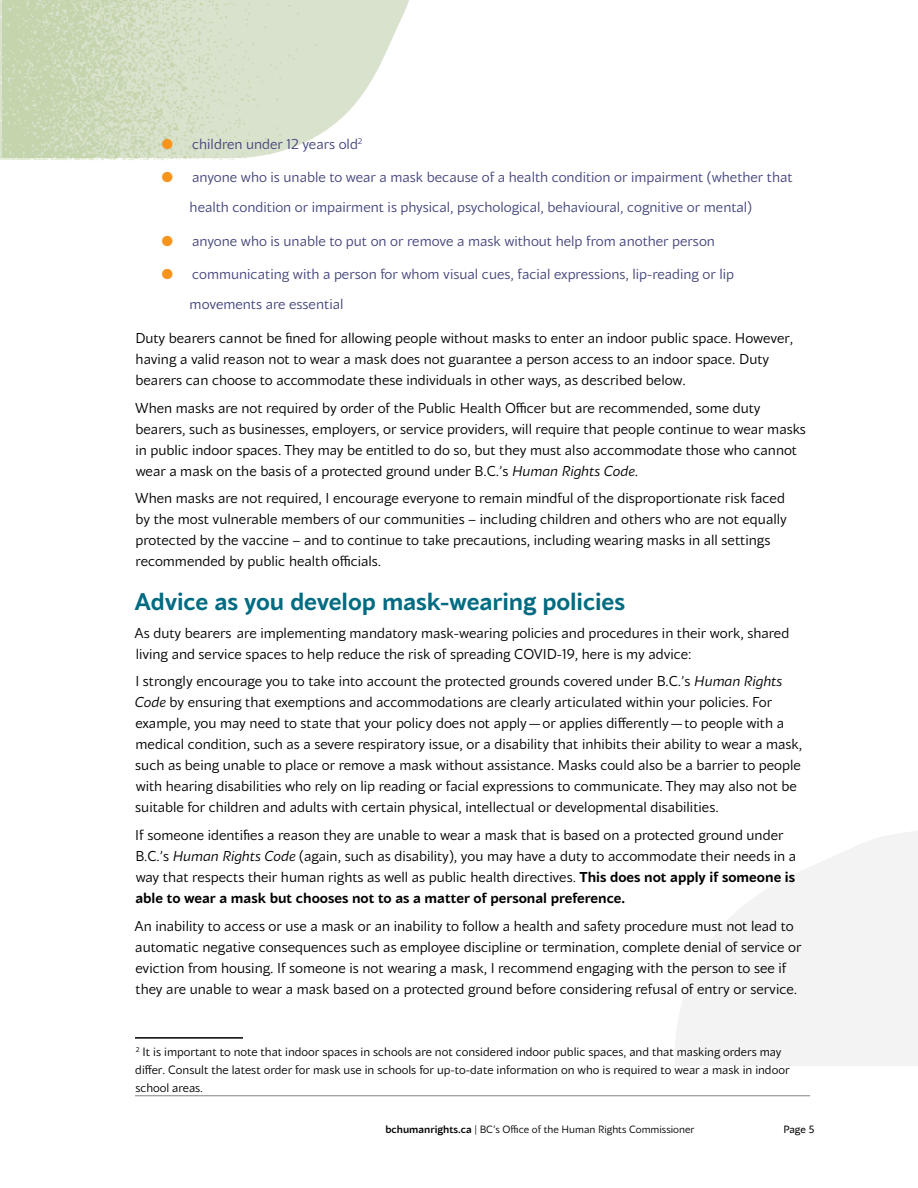
<style>
.page{position:relative;width:918px;height:1188px;background:#fff}
.page>*{position:absolute;margin:0;border:0;box-sizing:border-box;transform-origin:0 0}
.t1{font:700 24px "Blacker Sans Pro";letter-spacing:-.005em;color:#006b81}
.t2{font:14.25px/21px "Blacker Sans Pro";color:#000}
.t3{font:14.25px/30px "Blacker Sans Pro";color:#43457c}
.t4{font:12px/18px "Blacker Sans Pro";color:#000}
.t5{font:10.5px "Blacker Sans Pro";color:#000}
.t6{font:10.5px "Blacker Sans Pro";color:#000}
.s1{color:#f7941e}
.s2{font-style:italic}
.s3{font-weight:700}
.s4{font-weight:500}
</style>
<div class="page">
<svg style="left:675px;top:831px;width:243px;height:235px;fill:#f3f3f3"></svg>
<hr style="left:135px;top:1096px;width:675px;height:1px;background:#808285">
<img style="left:0;top:0;width:409px;height:160px">
<hr style="left:135px;top:1037px;width:108px;height:2px;background:#000">
<p class="t3" style="left:162px;top:129px;width:202px"><span class="s1">●</span> children under 12 years old<sup>2</sup></p>
<p class="t3" style="left:190px;top:162px;width:605px;text-indent:-28px"><span class="s1">●</span> anyone who is unable to wear a mask because of a health condition or impairment (whether that health condition or impairment is physical, psychological, behavioural, cognitive or mental)</p>
<p class="t3" style="left:162px;top:226px;width:555px"><span class="s1">●</span> anyone who is unable to put on or remove a mask without help from another person</p>
<p class="t3" style="left:190px;top:259px;width:546px;text-indent:-28px"><span class="s1">●</span> communicating with a person for whom visual cues, facial expressions, lip-reading or lip movements are essential</p>
<p class="t2" style="left:135px;top:327px;width:659px">Duty bearers cannot be fined for allowing people without masks to enter an indoor public space. However, having a valid reason not to wear a mask does not guarantee a person access to an indoor space. Duty bearers can choose to accommodate these individuals in other ways, as described below.</p>
<p class="t2" style="left:135px;top:397px;width:672px">When masks are not required by order of the Public Health Officer but are recommended, some duty bearers, such as businesses, employers, or service providers, will require that people continue to wear masks in public indoor spaces. They may be entitled to do so, but they must also accommodate those who cannot wear a mask on the basis of a protected ground under B.C.’s <span class="s2">Human Rights Code</span>.</p>
<p class="t2" style="left:135px;top:488px;width:653px">When masks are not required, I encourage everyone to remain mindful of the disproportionate risk faced by the most vulnerable members of our communities – including children and others who are not equally protected by the vaccine – and to continue to take precautions, including wearing masks in all settings recommended by public health officials.</p>
<h1 class="t1" style="left:134px;top:586px;width:492px">Advice as you develop mask-wearing policies</h1>
<p class="t2" style="left:135px;top:622px;width:656px">As duty bearers are implementing mandatory mask-wearing policies and procedures in their work, shared living and service spaces to help reduce the risk of spreading COVID-19, here is my advice:</p>
<p class="t2" style="left:135px;top:671px;width:669px">I strongly encourage you to take into account the protected grounds covered under B.C.’s <span class="s2">Human Rights Code</span> by ensuring that exemptions and accommodations are clearly articulated within your policies. For example, you may need to state that your policy does not apply—or applies differently—to people with a medical condition, such as a severe respiratory issue, or a disability that inhibits their ability to wear a mask, such as being unable to place or remove a mask without assistance. Masks could also be a barrier to people with hearing disabilities who rely on lip reading or facial expressions to communicate. They may also not be suitable for children and adults with certain physical, intellectual or developmental disabilities.</p>
<p class="t2" style="left:135px;top:825px;width:663px">If someone identifies a reason they are unable to wear a mask that is based on a protected ground under B.C.’s <span class="s2">Human Rights Code</span> (again, such as disability), you may have a duty to accommodate their needs in a way that respects their human rights as well as public health directives. <span class="s3">This does not apply if someone is able to wear a mask but chooses not to as a matter of personal preference.</span></p>
<p class="t2" style="left:135px;top:915px;width:668px">An inability to access or use a mask or an inability to follow a health and safety procedure must not lead to automatic negative consequences such as employee discipline or termination, complete denial of service or eviction from housing. If someone is not wearing a mask, I recommend engaging with the person to see if they are unable to wear a mask based on a protected ground before considering refusal of entry or service.</p>
<p class="t4" style="left:135px;top:1042px;width:656px"><sup>2</sup> It is important to note that indoor spaces in schools are not considered indoor public spaces, and that masking orders may differ. Consult the latest order for mask use in schools for up-to-date information on who is required to wear a mask in indoor school areas.</p>
<p class="t5" style="left:385px;top:1122px;width:311px"><span class="s4">bchumanrights.ca</span> | BC’s Office of the Human Rights Commissioner</p>
<p class="t6" style="left:784px;top:1122px;width:32px">Page 5</p>
</div>
